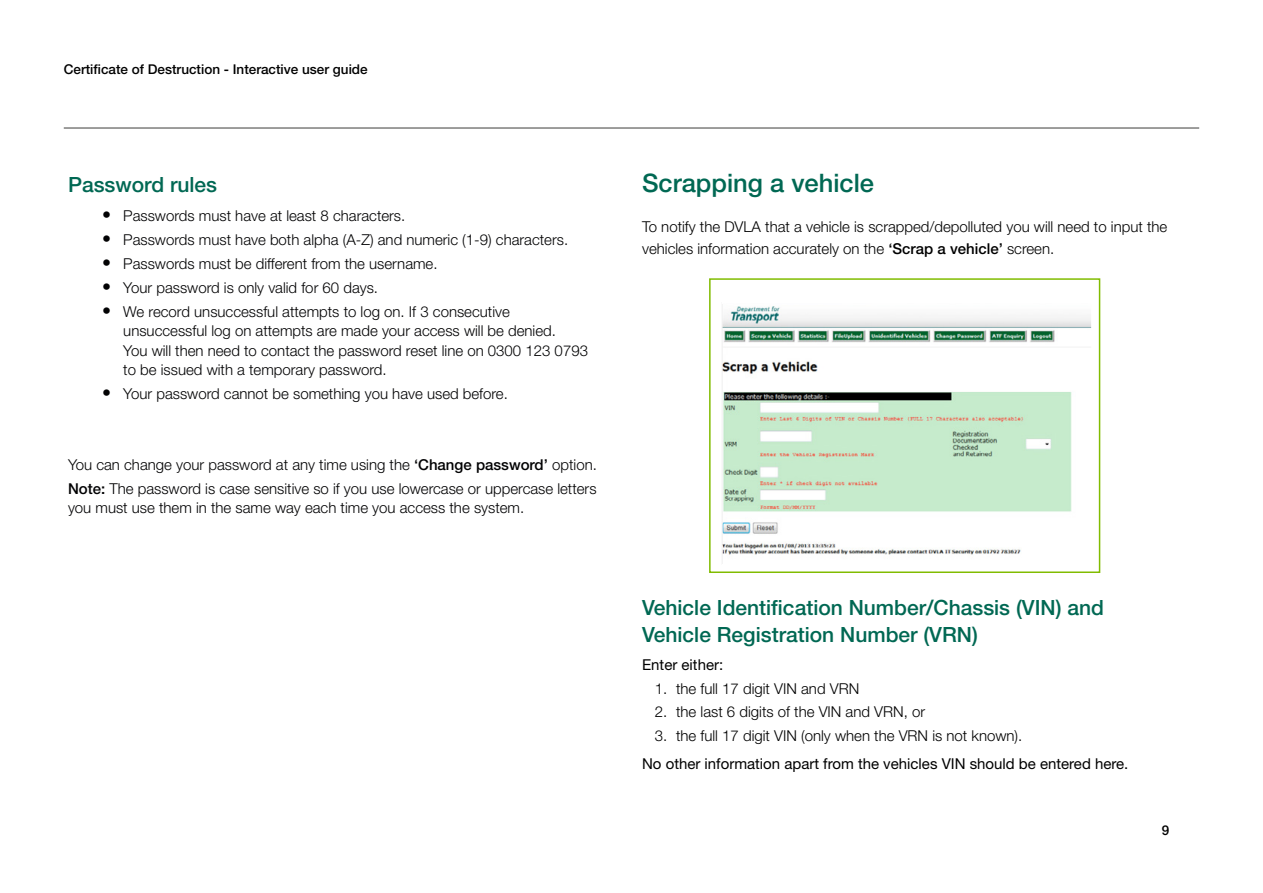
<style>
.page{position:relative;width:1263px;height:893px;background:#fff}
.page>*{position:absolute;margin:0;border:0;box-sizing:border-box;transform-origin:0 0}
.Section_text_2{font:500 25.5px "Helvetica Neue";color:#006853}
.subs{font:500 21px/27px "Helvetica Neue";color:#006853}
.Blue_sub_headings{font:500 21px "Helvetica Neue";color:#006853}
.Bullets{font:300 15px/19.5px "Helvetica Neue";color:#020203}
.Body{font:300 15px/19.5px "Helvetica Neue";color:#020203}
.Body_text{font:300 15px/22.5px "Helvetica Neue";color:#000}
.Bullets-2{font:300 15px "Helvetica Neue";color:#000}
.Body-2{font:15px "Helvetica Neue";color:#000}
.t1{font:500 13.5px "Helvetica Neue";color:#000}
.s1{font-size:18px}
.s2{font-weight:500}
</style>
<div class="page">
<hr style="left:64px;top:128px;width:1135px;height:1px;background:#3c3c3b">
<img style="left:724px;top:306px;width:365px;height:249px">
<div style="left:721px;top:302px;width:371px;height:264px;border:2px solid #fff"></div>
<div style="left:709px;top:278px;width:391px;height:295px;border:2px solid #81bc00"></div>
<p class="t1" style="left:64px;top:61px;width:305px">Certificate of Destruction - Interactive user guide</p>
<p class="Blue_sub_headings" style="left:68px;top:172px;width:151px">Password rules</p>
<p class="Bullets" style="left:102px;top:205px;width:305px"><span class="s1">•</span> Passwords must have at least 8 characters.</p>
<p class="Bullets" style="left:102px;top:229px;width:468px"><span class="s1">•</span> Passwords must have both alpha (A-Z) and numeric (1-9) characters.</p>
<p class="Bullets" style="left:102px;top:253px;width:337px"><span class="s1">•</span> Passwords must be different from the username.</p>
<p class="Bullets" style="left:102px;top:277px;width:278px"><span class="s1">•</span> Your password is only valid for 60 days.</p>
<p class="Bullets" style="left:123px;top:301px;width:466px;text-indent:-21px"><span class="s1">•</span> We record unsuccessful attempts to log on. If 3 consecutive unsuccessful log on attempts are made your access will be denied.<br>You will then need to contact the password reset line on 0300 123 0793 to be issued with a temporary password.</p>
<p class="Bullets" style="left:102px;top:384px;width:407px"><span class="s1">•</span> Your password cannot be something you have used before.</p>
<p class="Body" style="left:68px;top:454px;width:530px">You can change your password at any time using the <span class="s2">‘Change password’</span> option.</p>
<p class="Body" style="left:68px;top:478px;width:530px"><span class="s2">Note:</span> The password is case sensitive so if you use lowercase or uppercase letters you must use them in the same way each time you access the system.</p>
<p class="Section_text_2" style="left:642px;top:168px;width:233px">Scrapping a vehicle</p>
<p class="Body_text" style="left:642px;top:215px;width:527px">To notify the DVLA that a vehicle is scrapped/depolluted you will need to input the vehicles information accurately on the <span class="s2">‘Scrap a vehicle’</span> screen.</p>
<p class="subs" style="left:642px;top:594px;width:463px">Vehicle Identification Number/Chassis (VIN) and<br>Vehicle Registration Number (VRN)</p>
<p class="Body-2" style="left:642px;top:656px;width:83px">Enter either:</p>
<p class="Bullets-2" style="left:655px;top:679px;width:206px">1. the full 17 digit VIN and VRN</p>
<p class="Bullets-2" style="left:655px;top:703px;width:272px">2. the last 6 digits of the VIN and VRN, or</p>
<p class="Bullets-2" style="left:655px;top:727px;width:369px">3. the full 17 digit VIN (only when the VRN is not known).</p>
<p class="Body-2" style="left:642px;top:755px;width:488px">No other information apart from the vehicles VIN should be entered here.</p>
<p class="t1" style="left:1162px;top:822px;width:9px">9</p>
</div>
